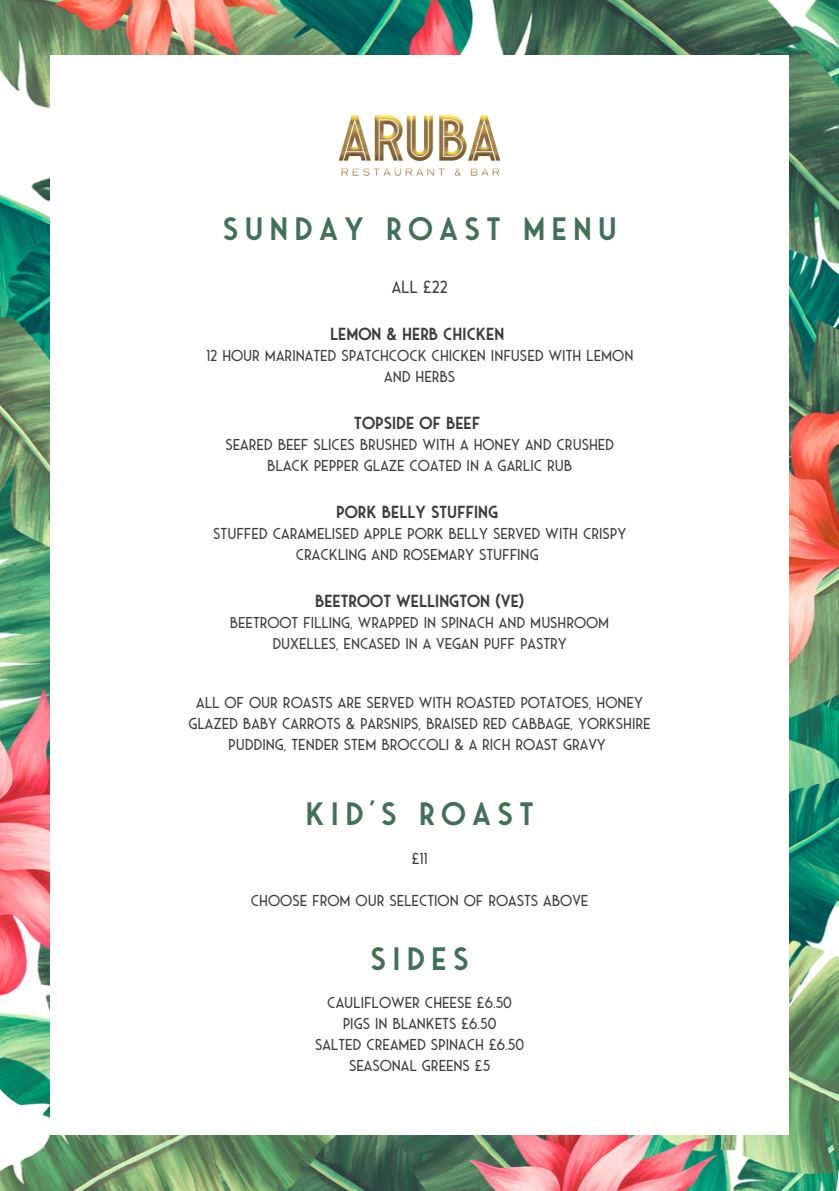
<style>
.page{position:relative;width:839px;height:1191px;background:#fff}
.page>*{position:absolute;margin:0;border:0;box-sizing:border-box;transform-origin:0 0}
.t1{font:600 32.4px "Saveur Sans";letter-spacing:.2em;color:#417158}
.t2{font:600 17.6px "Saveur Sans";color:#3d3d3d}
.t3{font:17.6px "Saveur Sans";color:#3d3d3d}
.t4{font:15.8px/21px "Saveur Sans";color:#3d3d3d;text-align:center}
</style>
<div class="page">
<img style="left:0;top:0;width:838px;height:1191px">
<div style="left:50px;top:56px;width:739px;height:1079px;background:#fff"></div>
<img style="left:338px;top:115px;width:163px;height:61px">
<p class="t1" style="left:223px;top:213px;width:395px">SUNDAY ROAST MENU</p>
<p class="t3" style="left:392px;top:278px;width:57px">ALL £22</p>
<p class="t2" style="left:330px;top:325px;width:176px">LEMON &amp; HERB CHICKEN</p>
<p class="t4" style="left:206px;top:345px;width:429px">12 HOUR MARINATED SPATCHCOCK CHICKEN INFUSED WITH LEMON<br>AND HERBS</p>
<p class="t2" style="left:354px;top:414px;width:127px">TOPSIDE OF BEEF</p>
<p class="t4" style="left:225px;top:434px;width:390px">SEARED BEEF SLICES BRUSHED WITH A HONEY AND CRUSHED<br>BLACK PEPPER GLAZE COATED IN A GARLIC RUB</p>
<p class="t2" style="left:336px;top:503px;width:163px">PORK BELLY STUFFING</p>
<p class="t4" style="left:213px;top:523px;width:414px">STUFFED CARAMELISED APPLE PORK BELLY SERVED WITH CRISPY<br>CRACKLING AND ROSEMARY STUFFING</p>
<p class="t2" style="left:315px;top:592px;width:211px">BEETROOT WELLINGTON (VE)</p>
<p class="t4" style="left:230px;top:613px;width:381px">BEETROOT FILLING, WRAPPED IN SPINACH AND MUSHROOM<br>DUXELLES, ENCASED IN A VEGAN PUFF PASTRY</p>
<p class="t4" style="left:188px;top:693px;width:463px">ALL OF OUR ROASTS ARE SERVED WITH ROASTED POTATOES, HONEY<br>GLAZED BABY CARROTS &amp; PARSNIPS, BRAISED RED CABBAGE, YORKSHIRE<br>PUDDING, TENDER STEM BROCCOLI &amp; A RICH ROAST GRAVY</p>
<p class="t1" style="left:305px;top:798px;width:230px">KID’S ROAST</p>
<p class="t4" style="left:411px;top:848px;width:18px">£11</p>
<p class="t4" style="left:251px;top:890px;width:339px">CHOOSE FROM OUR SELECTION OF ROASTS ABOVE</p>
<p class="t1" style="left:370px;top:943px;width:100px">SIDES</p>
<p class="t4" style="left:327px;top:993px;width:186px">CAULIFLOWER CHEESE £6.50</p>
<p class="t4" style="left:343px;top:1014px;width:155px">PIGS IN BLANKETS £6.50</p>
<p class="t4" style="left:315px;top:1035px;width:211px">SALTED CREAMED SPINACH £6.50</p>
<p class="t4" style="left:349px;top:1056px;width:143px">SEASONAL GREENS £5</p>
</div>
